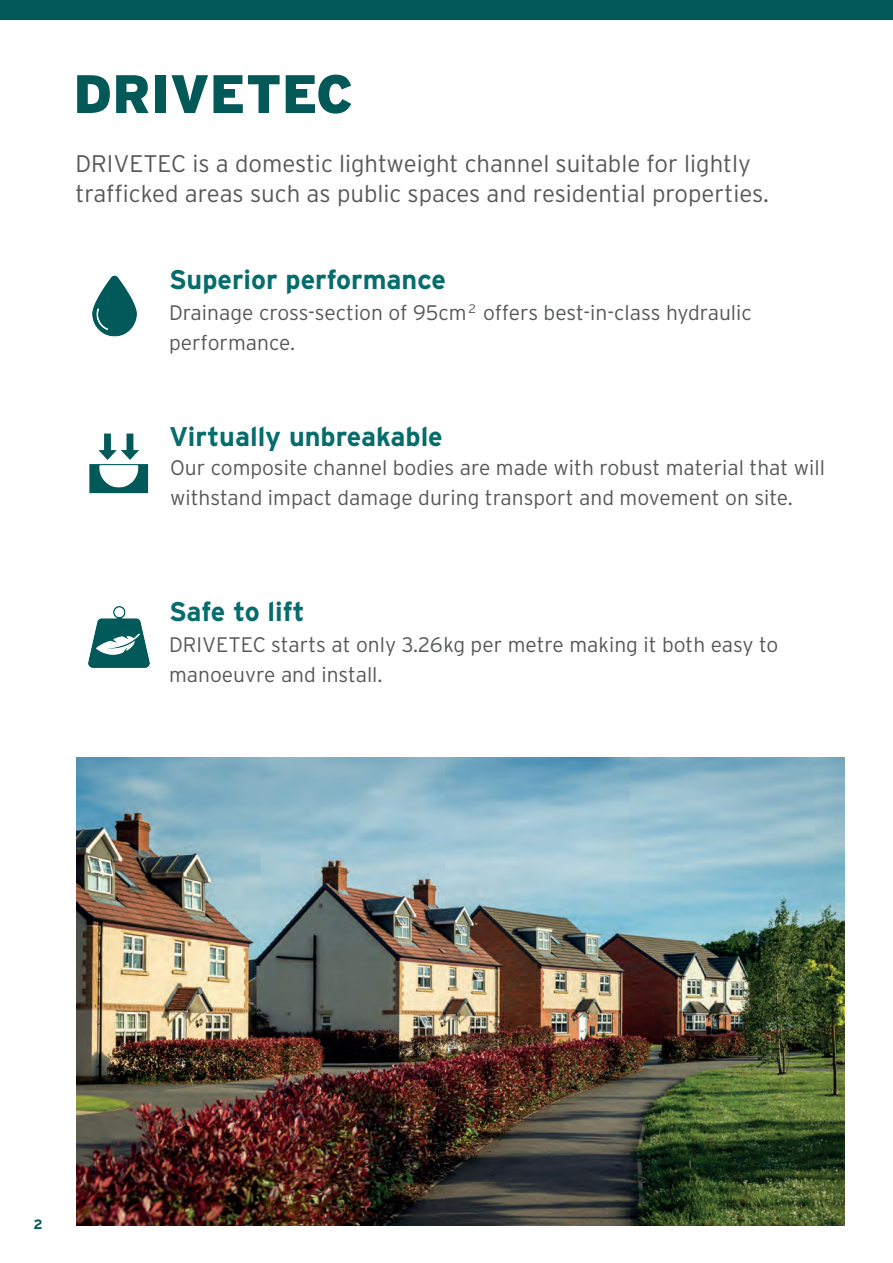
<style>
.page{position:relative;width:893px;height:1263px;background:#fff}
.page>*{position:absolute;margin:0;border:0;box-sizing:border-box;transform-origin:0 0}
.t1{font:900 54px "Interstate";color:#025958}
.t2{font:700 27px "Interstate";color:#066d6c}
.t3{font:300 24px/30px "Interstate";color:#57585a}
.t4{font:300 21px/30px "Interstate";color:#57585a}
.t5{font:700 13.5px "Interstate";color:#025958}
.t6{font:300 12.3px "Interstate";color:#57585a;scale:1.1 1}
</style>
<div class="page">
<div style="left:0;top:0;width:893px;height:19px;background:#025959"></div>
<img style="left:92px;top:275px;width:45px;height:62px">
<img style="left:89px;top:433px;width:60px;height:61px">
<img style="left:89px;top:606px;width:61px;height:62px">
<img style="left:77px;top:757px;width:767px;height:468px">
<h1 class="t1" style="left:73px;top:63px;width:281px">DRIVETEC</h1>
<p class="t3" style="left:75px;top:148px;width:695px">DRIVETEC is a domestic lightweight channel suitable for lightly trafficked areas such as public spaces and residential properties.</p>
<p class="t2" style="left:169px;top:264px;width:279px">Superior performance</p>
<p class="t6" style="left:468px;top:302px;width:8px">2</p>
<p class="t4" style="left:169px;top:298px;width:584px">Drainage cross-section of 95cm offers best-in-class hydraulic performance.</p>
<p class="t2" style="left:169px;top:421px;width:275px">Virtually unbreakable</p>
<p class="t4" style="left:170px;top:453px;width:656px">Our composite channel bodies are made with robust material that will withstand impact damage during transport and movement on site.</p>
<p class="t2" style="left:169px;top:596px;width:137px">Safe to lift</p>
<p class="t4" style="left:169px;top:629px;width:611px">DRIVETEC starts at only 3.26kg per metre making it both easy to manoeuvre and install.</p>
<p class="t5" style="left:34px;top:1217px;width:11px">2</p>
</div>
